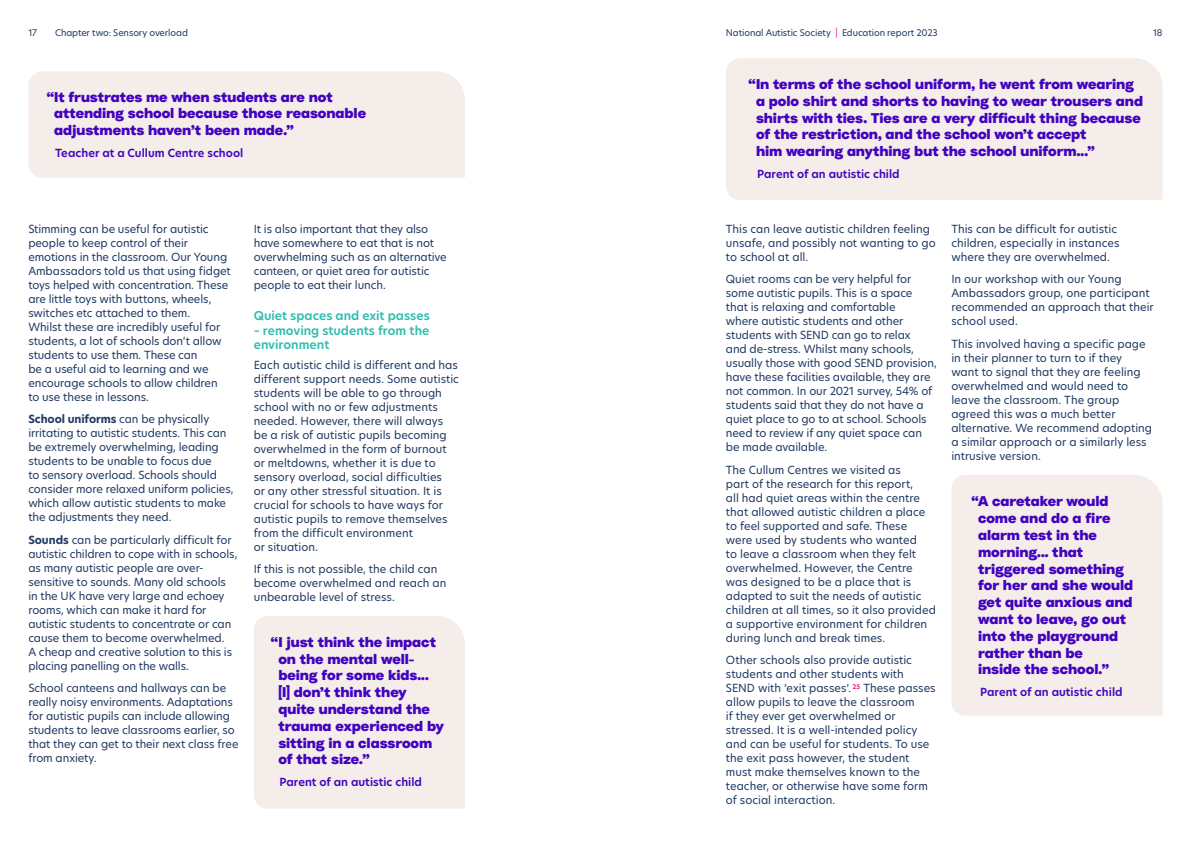
<style>
.page{position:relative;width:1191px;height:842px;background:#fff}
.page>*{position:absolute;margin:0;border:0;box-sizing:border-box;transform-origin:0 0}
.t1{font:900 14px/16.8px "Radial";letter-spacing:-.005em;color:#4203bf}
.t2{font:600 12px/14.4px "New Hero";color:#32bcad}
.t3{font:11px/14px "New Hero";letter-spacing:-.005em;color:#213a64}
.t4{font:600 11px "New Hero";letter-spacing:.005em;color:#4203bf}
.t5{font:9px "New Hero";letter-spacing:-.01em;color:#213a64}
.s1{color:#ed288a}
.s2{font-weight:700}
</style>
<div class="page">
<div style="left:28px;top:71px;width:437px;height:107px;background:#f5edea"></div>
<div style="left:254px;top:616px;width:211px;height:193px;background:#f5edea"></div>
<div style="left:726px;top:58px;width:436px;height:142px;background:#f5edea"></div>
<div style="left:951px;top:475px;width:211px;height:241px;background:#f5edea"></div>
<p class="t5" style="left:28px;top:26px;width:10px">17</p>
<p class="t5" style="left:726px;top:26px;width:213px">National Autistic Society <span class="s1">|</span> Education report 2023</p>
<p class="t5" style="left:1153px;top:26px;width:11px">18</p>
<p class="t5" style="left:55px;top:26px;width:134px">Chapter two: Sensory overload</p>
<p class="t1" style="left:54px;top:87px;width:313px;text-indent:-7px">“It frustrates me when students are not attending school because those reasonable adjustments haven’t been made.”</p>
<p class="t4" style="left:55px;top:145px;width:190px">Teacher at a Cullum Centre school</p>
<p class="t3" style="left:28px;top:222px;width:204px">Stimming can be useful for autistic people to keep control of their emotions in the classroom. Our Young Ambassadors told us that using fidget toys helped with concentration. These are little toys with buttons, wheels, switches etc attached to them.<br>Whilst these are incredibly useful for students, a lot of schools don’t allow students to use them. These can<br>be a useful aid to learning and we encourage schools to allow children to use these in lessons.</p>
<p class="t3" style="left:28px;top:412px;width:207px"><span class="s2">School uniforms</span> can be physically irritating to autistic students. This can be extremely overwhelming, leading students to be unable to focus due<br>to sensory overload. Schools should consider more relaxed uniform policies, which allow autistic students to make the adjustments they need.</p>
<p class="t3" style="left:28px;top:533px;width:210px"><span class="s2">Sounds</span> can be particularly difficult for autistic children to cope with in schools, as many autistic people are over&shy;sensitive to sounds. Many old schools in the UK have very large and echoey rooms, which can make it hard for autistic students to concentrate or can cause them to become overwhelmed.<br>A cheap and creative solution to this is placing panelling on the walls.</p>
<p class="t3" style="left:28px;top:681px;width:212px">School canteens and hallways can be really noisy environments. Adaptations for autistic pupils can include allowing students to leave classrooms earlier, so that they can get to their next class free from anxiety.</p>
<p class="t3" style="left:254px;top:222px;width:194px">It is also important that they also have somewhere to eat that is not overwhelming such as an alternative canteen, or quiet area for autistic people to eat their lunch.</p>
<p class="t2" style="left:254px;top:308px;width:177px">Quiet spaces and exit passes</p>
<p class="t2" style="left:254px;top:323px;width:177px">– removing students from the environment</p>
<p class="t3" style="left:254px;top:357px;width:207px">Each autistic child is different and has different support needs. Some autistic students will be able to go through school with no or few adjustments needed. However, there will always be a risk of autistic pupils becoming overwhelmed in the form of burnout or meltdowns, whether it is due to sensory overload, social difficulties<br>or any other stressful situation. It is crucial for schools to have ways for autistic pupils to remove themselves from the difficult environment<br>or situation.</p>
<p class="t3" style="left:254px;top:562px;width:194px">If this is not possible, the child can become overwhelmed and reach an unbearable level of stress.</p>
<p class="t1" style="left:278px;top:632px;width:167px;text-indent:-7px">“I just think the impact on the mental well&shy;being for some kids... [I] don’t think they quite understand the trauma experienced by sitting in a classroom of that size.”</p>
<p class="t4" style="left:279px;top:774px;width:144px">Parent of an autistic child</p>
<p class="t1" style="left:756px;top:75px;width:388px;text-indent:-7px">“In terms of the school uniform, he went from wearing a polo shirt and shorts to having to wear trousers and shirts with ties. Ties are a very difficult thing because of the restriction, and the school won’t accept<br>him wearing anything but the school uniform...”</p>
<p class="t4" style="left:757px;top:166px;width:144px">Parent of an autistic child</p>
<p class="t3" style="left:726px;top:222px;width:211px">This can leave autistic children feeling unsafe, and possibly not wanting to go to school at all.</p>
<p class="t3" style="left:726px;top:272px;width:212px">Quiet rooms can be very helpful for some autistic pupils. This is a space that is relaxing and comfortable<br>where autistic students and other students with SEND can go to relax<br>and de-stress. Whilst many schools, usually those with good SEND provision, have these facilities available, they are not common. In our 2021 survey, 54% of students said that they do not have a quiet place to go to at school. Schools need to review if any quiet space can be made available.</p>
<p class="t3" style="left:726px;top:463px;width:211px">The Cullum Centres we visited as<br>part of the research for this report,<br>all had quiet areas within the centre that allowed autistic children a place to feel supported and safe. These were used by students who wanted<br>to leave a classroom when they felt overwhelmed. However, the Centre was designed to be a place that is adapted to suit the needs of autistic children at all times, so it also provided a supportive environment for children during lunch and break times.</p>
<p class="t3" style="left:726px;top:653px;width:211px">Other schools also provide autistic students and other students with SEND with ‘exit passes’. <sup>25</sup> These passes allow pupils to leave the classroom<br>if they ever get overwhelmed or stressed. It is a well-intended policy and can be useful for students. To use the exit pass however, the student must make themselves known to the teacher, or otherwise have some form of social interaction.</p>
<p class="t3" style="left:951px;top:222px;width:170px">This can be difficult for autistic children, especially in instances where they are overwhelmed.</p>
<p class="t3" style="left:951px;top:272px;width:204px">In our workshop with our Young<br>Ambassadors group, one participant recommended an approach that their school used.</p>
<p class="t3" style="left:951px;top:337px;width:202px">This involved having a specific page in their planner to turn to if they want to signal that they are feeling overwhelmed and would need to leave the classroom. The group agreed this was a much better alternative. We recommend adopting a similar approach or a similarly less intrusive version.</p>
<p class="t1" style="left:978px;top:492px;width:157px;text-indent:-6px">“A caretaker would come and do a fire alarm test in the morning... that triggered something for her and she would get quite anxious and want to leave, go out into the playground rather than be<br>inside the school.”</p>
<p class="t4" style="left:980px;top:685px;width:144px">Parent of an autistic child</p>
</div>
